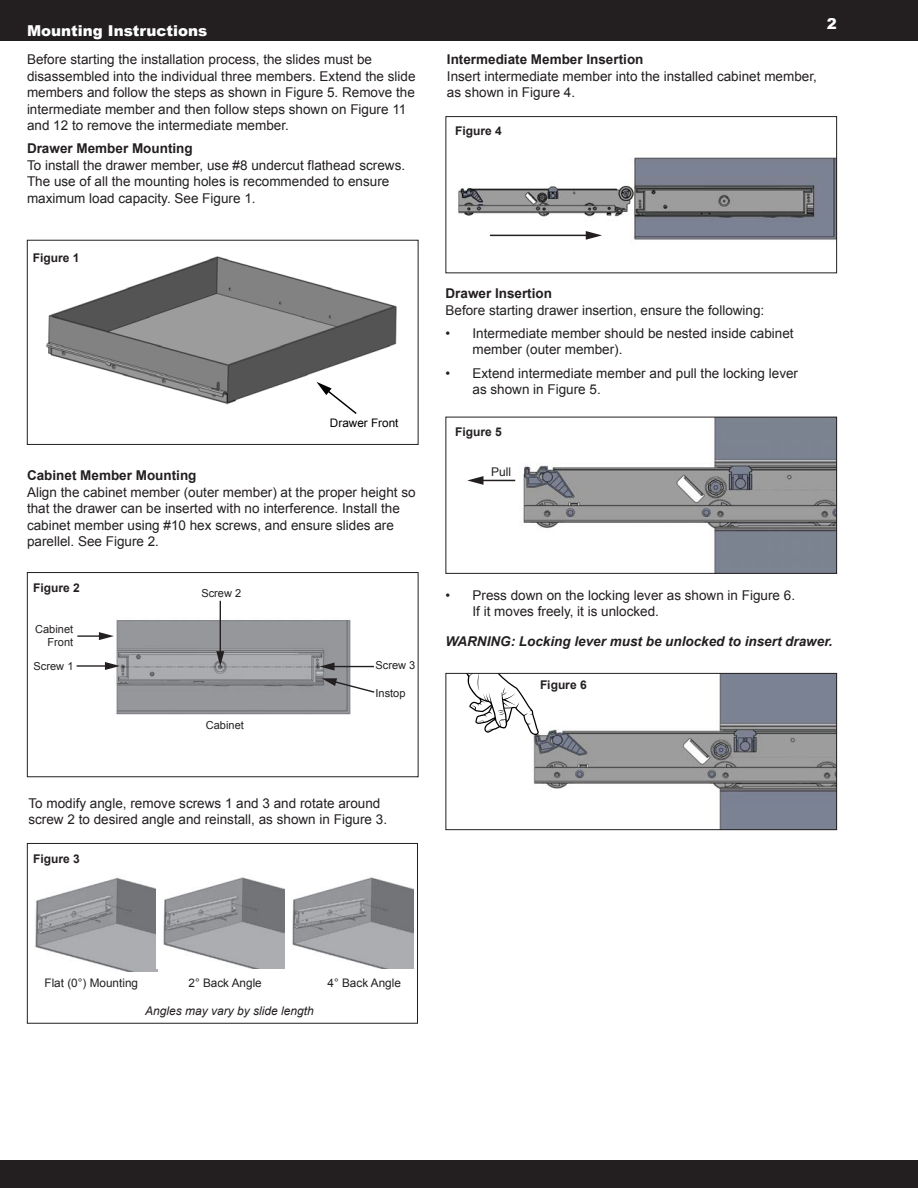
<style>
.page{position:relative;width:918px;height:1188px;background:#fff}
.page>*{position:absolute;margin:0;border:0;box-sizing:border-box;transform-origin:0 0}
.Headers{font:900 15px "Arial";color:#fff}
.Body_text_left_side{font:13.5px/16.5px "Arial";color:#231f20}
.Bullet_9_11{font:13.5px/16.5px "Arial";color:#231f20}
.Subhead{font:700 13.5px "Arial";color:#231f20}
.Bullet_9_11-2{font:italic 700 13.5px "Arial";color:#231f20}
.t1{font:700 12px "Arial";color:#231f20}
.note{font:italic 12px "Arial";color:#231f20}
.t2{font:12px "Arial";color:#231f20}
.Body_text_left_side-2{font:11.7px "Arial";color:#231f20}
.t3{font:11.7px "Arial";color:#000}
.t4{font:11.1px/13.2px "Arial";color:#231f20;text-align:right}
</style>
<div class="page">
<div style="left:0;top:1160px;width:918px;height:28px;background:#231f20"></div>
<div style="left:0;top:0;width:918px;height:41px;background:#231f20"></div>
<img style="left:458px;top:157px;width:377px;height:83px">
<hr style="left:490px;top:235px;width:99px;height:1px;background:#231f20">
<svg style="left:586px;top:231px;width:16px;height:9px"></svg>
<div style="left:446px;top:116px;width:391px;height:157px;border:1px solid #231f20"></div>
<img style="left:46px;top:256px;width:351px;height:149px">
<svg style="left:316px;top:382px;width:42px;height:32px"></svg>
<div style="left:27px;top:240px;width:391px;height:205px;border:1px solid #231f20"></div>
<img style="left:76px;top:600px;width:298px;height:115px">
<hr style="left:220px;top:601px;width:1px;height:53px;background:#231f20">
<svg style="left:216px;top:651px;width:8px;height:15px"></svg>
<hr style="left:332px;top:666px;width:42px;height:1px;background:#231f20">
<svg style="left:320px;top:663px;width:15px;height:8px"></svg>
<hr style="left:77px;top:665px;width:31px;height:2px;background:#231f20">
<svg style="left:105px;top:662px;width:15px;height:8px"></svg>
<hr style="left:77px;top:635px;width:25px;height:2px;background:#231f20">
<svg style="left:99px;top:632px;width:15px;height:8px"></svg>
<svg style="left:322px;top:678px;width:53px;height:16px"></svg>
<div style="left:27px;top:572px;width:391px;height:205px;border:1px solid #231f20"></div>
<div style="left:27px;top:843px;width:391px;height:181px;border:1px solid #231f20"></div>
<img style="left:35px;top:877px;width:122px;height:95px">
<img style="left:163px;top:877px;width:121px;height:91px">
<img style="left:292px;top:877px;width:121px;height:91px">
<img style="left:483px;top:419px;width:352px;height:153px">
<hr style="left:481px;top:480px;width:34px;height:1px;background:#231f20">
<svg style="left:467px;top:476px;width:16px;height:9px"></svg>
<div style="left:446px;top:417px;width:391px;height:157px;border:1px solid #231f20"></div>
<img style="left:533px;top:675px;width:302px;height:153px">
<svg style="left:467px;top:675px;width:72px;height:60px"></svg>
<div style="left:446px;top:673px;width:391px;height:157px;border:1px solid #231f20"></div>
<p class="Headers" style="left:27px;top:20px;width:182px">Mounting Instructions</p>
<p class="Body_text_left_side" style="left:27px;top:51px;width:390px">Before starting the installation process, the slides must be disassembled into the individual three members. Extend the slide members and follow the steps as shown in Figure 5. Remove the intermediate member and then follow steps shown on Figure 11 and 12 to remove the intermediate member.</p>
<p class="Subhead" style="left:27px;top:140px;width:167px">Drawer Member Mounting</p>
<p class="Body_text_left_side" style="left:27px;top:157px;width:380px">To install the drawer member, use #8 undercut flathead screws.<br>The use of all the mounting holes is recommended to ensure maximum load capacity. See Figure 1.</p>
<p class="t1" style="left:33px;top:249px;width:48px">Figure 1</p>
<p class="t3" style="left:330px;top:416px;width:70px">Drawer Front</p>
<p class="Subhead" style="left:27px;top:466px;width:171px">Cabinet Member Mounting</p>
<p class="Body_text_left_side" style="left:27px;top:484px;width:390px">Align the cabinet member (outer member) at the proper height so that the drawer can be inserted with no interference. Install the cabinet member using #10 hex screws, and ensure slides are parellel. See Figure 2.</p>
<p class="t1" style="left:33px;top:580px;width:48px">Figure 2</p>
<p class="t4" style="left:35px;top:623px;width:40px">Cabinet<br>Front</p>
<p class="t4" style="left:201px;top:587px;width:41px">Screw 2</p>
<p class="t4" style="left:34px;top:659px;width:41px">Screw 1</p>
<p class="t4" style="left:375px;top:659px;width:41px">Screw 3</p>
<p class="t4" style="left:206px;top:718px;width:40px">Cabinet</p>
<p class="t4" style="left:375px;top:687px;width:32px">Instop</p>
<p class="Body_text_left_side" style="left:28px;top:795px;width:360px">To modify angle, remove screws 1 and 3 and rotate around screw 2 to desired angle and reinstall, as shown in Figure 3.</p>
<p class="t1" style="left:33px;top:851px;width:48px">Figure 3</p>
<p class="Subhead" style="left:447px;top:50px;width:198px">Intermediate Member Insertion</p>
<p class="Body_text_left_side" style="left:447px;top:68px;width:371px">Insert intermediate member into the installed cabinet member, as shown in Figure 4.</p>
<p class="t1" style="left:455px;top:123px;width:48px">Figure 4</p>
<p class="Headers" style="left:827px;top:13px;width:12px">2</p>
<p class="Subhead" style="left:446px;top:284px;width:108px">Drawer Insertion</p>
<p class="Body_text_left_side" style="left:446px;top:302px;width:320px">Before starting drawer insertion, ensure the following:</p>
<p class="Bullet_9_11" style="left:472px;top:325px;width:323px;text-indent:-27px">• Intermediate member should be nested inside cabinet member (outer member).</p>
<p class="Bullet_9_11" style="left:472px;top:365px;width:327px;text-indent:-27px">• Extend intermediate member and pull the locking lever as shown in Figure 5.</p>
<p class="t1" style="left:455px;top:423px;width:48px">Figure 5</p>
<p class="t2" style="left:491px;top:463px;width:22px">Pull</p>
<p class="Bullet_9_11" style="left:473px;top:587px;width:324px;text-indent:-27px">• Press down on the locking lever as shown in Figure 6.<br>If it moves freely, it is unlocked.</p>
<p class="Bullet_9_11-2" style="left:446px;top:632px;width:389px">WARNING: Locking lever must be unlocked to insert drawer.</p>
<p class="t1" style="left:540px;top:677px;width:48px">Figure 6</p>
<p class="Body_text_left_side-2" style="left:45px;top:976px;width:95px">Flat (0°) Mounting</p>
<p class="Body_text_left_side-2" style="left:188px;top:976px;width:75px">2° Back Angle</p>
<p class="Body_text_left_side-2" style="left:328px;top:976px;width:75px">4° Back Angle</p>
<p class="note" style="left:145px;top:1003px;width:170px">Angles may vary by slide length</p>
</div>
